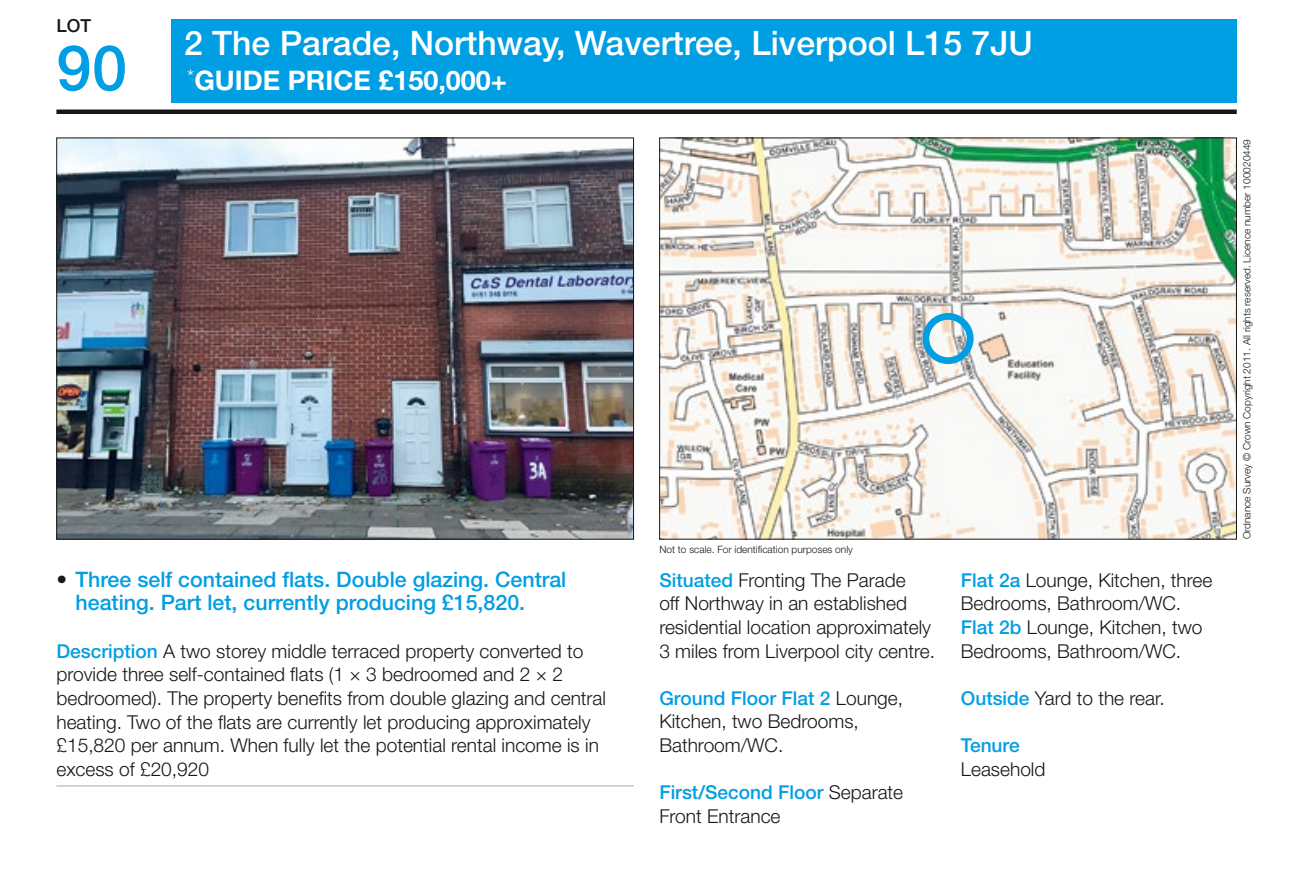
<style>
.page{position:relative;width:1313px;height:884px;background:#fff}
.page>*{position:absolute;margin:0;border:0;box-sizing:border-box;transform-origin:0 0}
.t1{font:500 63px "Helvetica Neue LT Std";color:#009ee3}
.t2{font:500 33.75px "Helvetica Neue LT Std";color:#fff}
.t3{font:700 27px "Helvetica Neue LT Std";color:#fff}
.t4{font:500 21.38px/23.6px "Helvetica Neue LT Std";color:#009ee3}
.t5{font:300 19.12px/23.6px "Helvetica Neue LT Std";color:#181716}
.t6{font:500 19.12px "Helvetica Neue LT Std";color:#009ee3}
.t7{font:500 18px "Helvetica Neue LT Std";color:#181716}
.t8{font:300 10.12px "Helvetica Neue LT Std";color:#181716}
.s1{color:#181716}
.s2{font-weight:500;color:#009ee3}
</style>
<div class="page">
<div style="left:171px;top:19px;width:1065px;height:84px;background:#009ee3"></div>
<div style="left:56px;top:109px;width:1180px;height:5px;background:#181716"></div>
<img style="left:58px;top:140px;width:574px;height:397px">
<img style="left:661px;top:140px;width:573px;height:397px">
<hr style="left:56px;top:785px;width:578px;height:1px;background:#b1b2b3">
<div style="left:922px;top:313px;width:51px;height:51px;border:7px solid #009ee3;border-radius:50%"></div>
<p class="t7" style="left:56px;top:15px;width:36px">LOT</p>
<h1 class="t1" style="left:56px;top:30px;width:72px">90</h1>
<h2 class="t2" style="left:184px;top:23px;width:850px">2 The Parade, Northway, Wavertree, Liverpool L15 7JU</h2>
<h3 class="t3" style="left:187px;top:64px;width:321px"><sup>*</sup>GUIDE PRICE £150,000+</h3>
<p class="t8" style="left:659px;top:543px;width:195px">Not to scale. For identification purposes only</p>
<p class="t4" style="left:76px;top:567px;width:492px;text-indent:-19px"><span class="s1">•</span> Three self contained flats. Double glazing. Central heating. Part let, currently producing £15,820.</p>
<p class="t5" style="left:56px;top:638px;width:551px"><span class="s2">Description</span> A two storey middle terraced property converted to provide three self-contained flats (1 × 3 bedroomed and 2 × 2 bedroomed). The property benefits from double glazing and central heating. Two of the flats are currently let producing approximately £15,820 per annum. When fully let the potential rental income is in excess of £20,920</p>
<p class="t5" style="left:659px;top:567px;width:277px"><span class="s2">Situated</span> Fronting The Parade<br>off Northway in an established residential location approximately 3 miles from Liverpool city centre.</p>
<p class="t5" style="left:659px;top:686px;width:245px"><span class="s2">Ground Floor Flat 2</span> Lounge,<br>Kitchen, two Bedrooms,<br>Bathroom/WC.</p>
<p class="t5" style="left:659px;top:780px;width:245px"><span class="s2">First/Second Floor</span> Separate<br>Front Entrance</p>
<p class="t5" style="left:960px;top:567px;width:253px"><span class="s2">Flat 2a</span> Lounge, Kitchen, three<br>Bedrooms, Bathroom/WC.<br><span class="s2">Flat 2b</span> Lounge, Kitchen, two<br>Bedrooms, Bathroom/WC.</p>
<p class="t5" style="left:960px;top:686px;width:205px"><span class="s2">Outside</span> Yard to the rear.</p>
<p class="t6" style="left:960px;top:734px;width:60px">Tenure</p>
<p class="t5" style="left:960px;top:756px;width:86px">Leasehold</p>
<p class="t8" style="left:1240px;top:539px;width:402px;rotate:-90deg">Ordnance Survey © Crown Copyright 2011. All rights reserved. Licence number 100020449</p>
</div>
